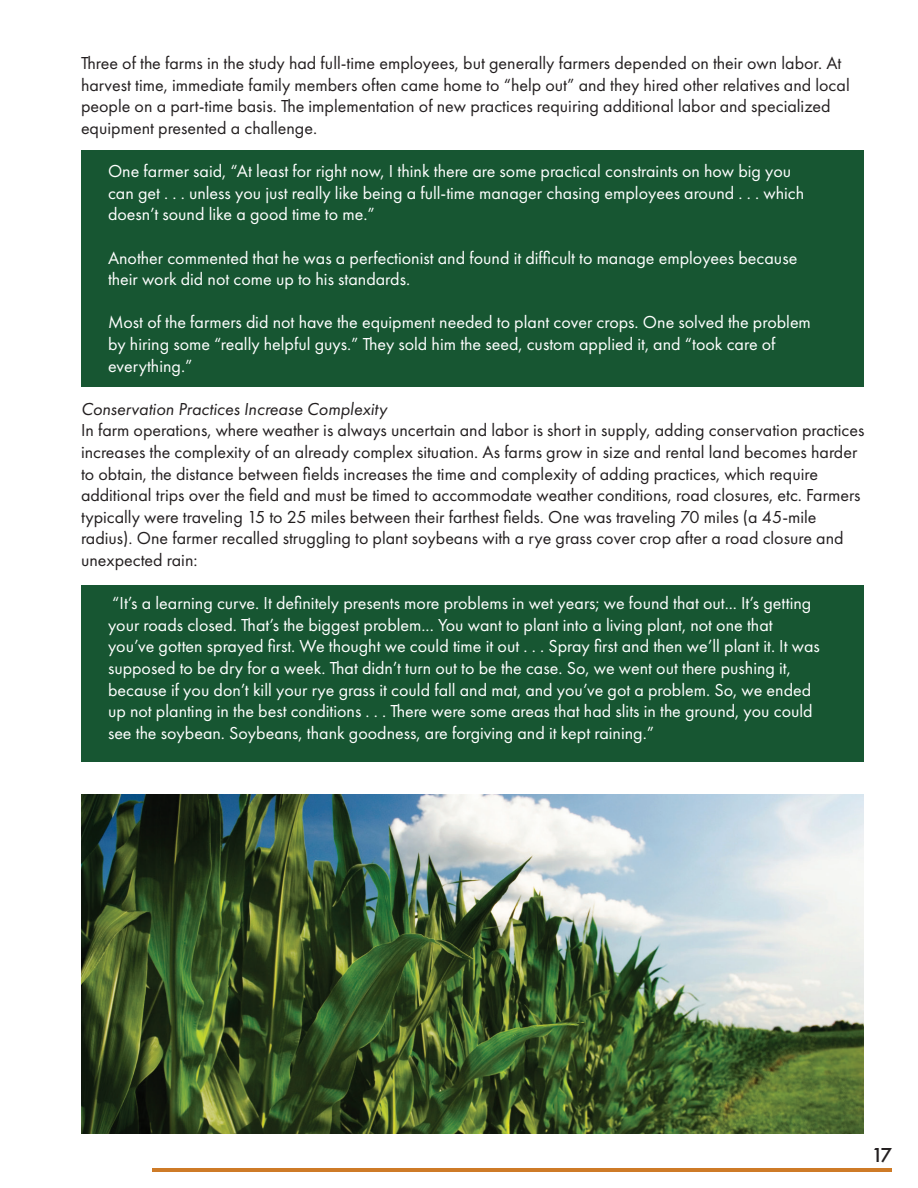
<style>
.page{position:relative;width:918px;height:1188px;background:#fff}
.page>*{position:absolute;margin:0;border:0;box-sizing:border-box;transform-origin:0 0}
.t1{font:500 21px "Futura PT";color:#231f20}
.t2{font:18px/21.6px "Futura PT";color:#fff}
.t3{font:18px/21.6px "Futura PT";color:#231f20}
.t4{font:italic 18px "Futura PT";color:#231f20}
</style>
<div class="page">
<div style="left:81px;top:585px;width:783px;height:177px;background:#175632"></div>
<div style="left:81px;top:150px;width:783px;height:237px;background:#175632"></div>
<hr style="left:152px;top:1169px;width:740px;height:3px;background:#ce7b27">
<img style="left:81px;top:795px;width:783px;height:339px">
<p class="t3" style="left:81px;top:52px;width:770px">Three of the farms in the study had full-time employees, but generally farmers depended on their own labor. At harvest time, immediate family members often came home to “help out” and they hired other relatives and local people on a part-time basis. The implementation of new practices requiring additional labor and specialized equipment presented a challenge.</p>
<p class="t2" style="left:108px;top:160px;width:698px">One farmer said, “At least for right now, I think there are some practical constraints on how big you can get . . . unless you just really like being a full-time manager chasing employees around . . . which doesn’t sound like a good time to me.”</p>
<p class="t2" style="left:108px;top:247px;width:691px">Another commented that he was a perfectionist and found it difficult to manage employees because their work did not come up to his standards.</p>
<p class="t2" style="left:108px;top:312px;width:704px">Most of the farmers did not have the equipment needed to plant cover crops. One solved the problem by hiring some “really helpful guys.” They sold him the seed, custom applied it, and “took care of everything.”</p>
<p class="t4" style="left:81px;top:398px;width:307px">Conservation Practices Increase Complexity</p>
<p class="t3" style="left:81px;top:420px;width:785px">In farm operations, where weather is always uncertain and labor is short in supply, adding conservation practices increases the complexity of an already complex situation. As farms grow in size and rental land becomes harder to obtain, the distance between fields increases the time and complexity of adding practices, which require additional trips over the field and must be timed to accommodate weather conditions, road closures, etc. Farmers typically were traveling 15 to 25 miles between their farthest fields. One was traveling 70 miles (a 45-mile radius). One farmer recalled struggling to plant soybeans with a rye grass cover crop after a road closure and unexpected rain:</p>
<p class="t2" style="left:108px;top:592px;width:713px">“It’s a learning curve. It definitely presents more problems in wet years; we found that out... It’s getting your roads closed. That’s the biggest problem... You want to plant into a living plant, not one that you’ve gotten sprayed first. We thought we could time it out . . . Spray first and then we’ll plant it. It was supposed to be dry for a week. That didn’t turn out to be the case. So, we went out there pushing it, because if you don’t kill your rye grass it could fall and mat, and you’ve got a problem. So, we ended up not planting in the best conditions . . . There were some areas that had slits in the ground, you could see the soybean. Soybeans, thank goodness, are forgiving and it kept raining.”</p>
<p class="t1" style="left:872px;top:1142px;width:22px">17</p>
</div>
